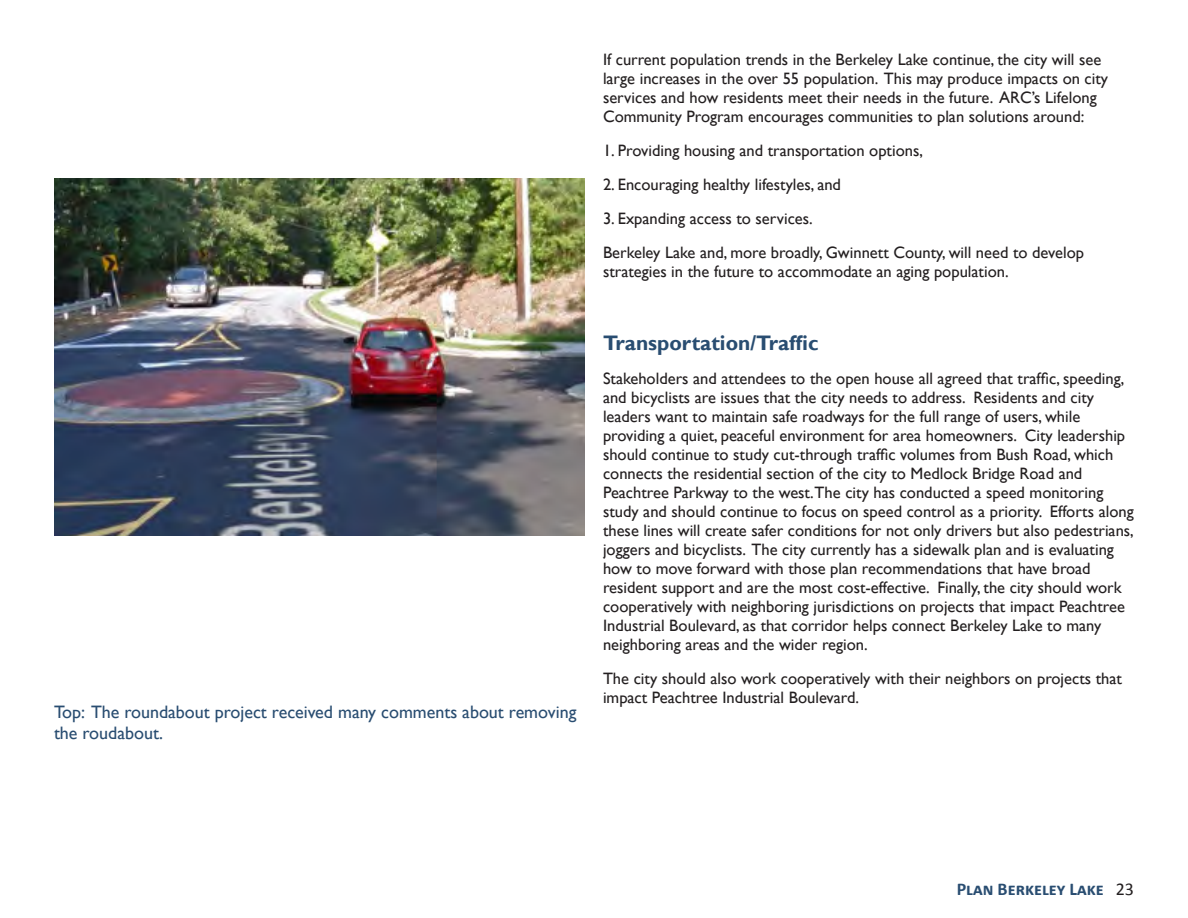
<style>
.page{position:relative;width:1188px;height:918px;background:#fff}
.page>*{position:absolute;margin:0;border:0;box-sizing:border-box;transform-origin:0 0}
.t1{font:700 21px "Gill Sans";color:#294d71}
.t2{font:18px/21.6px "Gill Sans";color:#294d71}
.t3{font:700 18px "Calibri";color:#294d71}
.t4{font:16.5px/18.9px "Gill Sans";color:#231f20}
.s1{font-weight:400;color:#231f20}
</style>
<div class="page">
<img style="left:54px;top:178px;width:531px;height:358px">
<p class="t2" style="left:54px;top:701px;width:524px">Top: The roundabout project received many comments about removing the roudabout.</p>
<p class="t4" style="left:603px;top:51px;width:507px">If current population trends in the Berkeley Lake continue, the city will see large increases in the over 55 population. This may produce impacts on city services and how residents meet their needs in the future. ARC’s Lifelong Community Program encourages communities to plan solutions around:</p>
<p class="t4" style="left:603px;top:142px;width:322px">1. Providing housing and transportation options,</p>
<p class="t4" style="left:603px;top:176px;width:240px">2. Encouraging healthy lifestyles, and</p>
<p class="t4" style="left:603px;top:210px;width:211px">3. Expanding access to services.</p>
<p class="t4" style="left:603px;top:244px;width:483px">Berkeley Lake and, more broadly, Gwinnett County, will need to develop strategies in the future to accommodate an aging population.</p>
<p class="t1" style="left:603px;top:331px;width:217px">Transportation/Traffic</p>
<p class="t4" style="left:603px;top:370px;width:532px">Stakeholders and attendees to the open house all agreed that traffic, speeding, and bicyclists are issues that the city needs to address. Residents and city leaders want to maintain safe roadways for the full range of users, while providing a quiet, peaceful environment for area homeowners. City leadership should continue to study cut-through traffic volumes from Bush Road, which connects the residential section of the city to Medlock Bridge Road and Peachtree Parkway to the west.The city has conducted a speed monitoring study and should continue to focus on speed control as a priority. Efforts along these lines will create safer conditions for not only drivers but also pedestrians, joggers and bicyclists. The city currently has a sidewalk plan and is evaluating how to move forward with those plan recommendations that have broad resident support and are the most cost-effective. Finally, the city should work cooperatively with neighboring jurisdictions on projects that impact Peachtree Industrial Boulevard, as that corridor helps connect Berkeley Lake to many neighboring areas and the wider region.</p>
<p class="t4" style="left:603px;top:669px;width:521px">The city should also work cooperatively with their neighbors on projects that impact Peachtree Industrial Boulevard.</p>
<p class="t3" style="left:957px;top:878px;width:179px">Plan Berkeley Lake <span class="s1">23</span></p>
</div>
